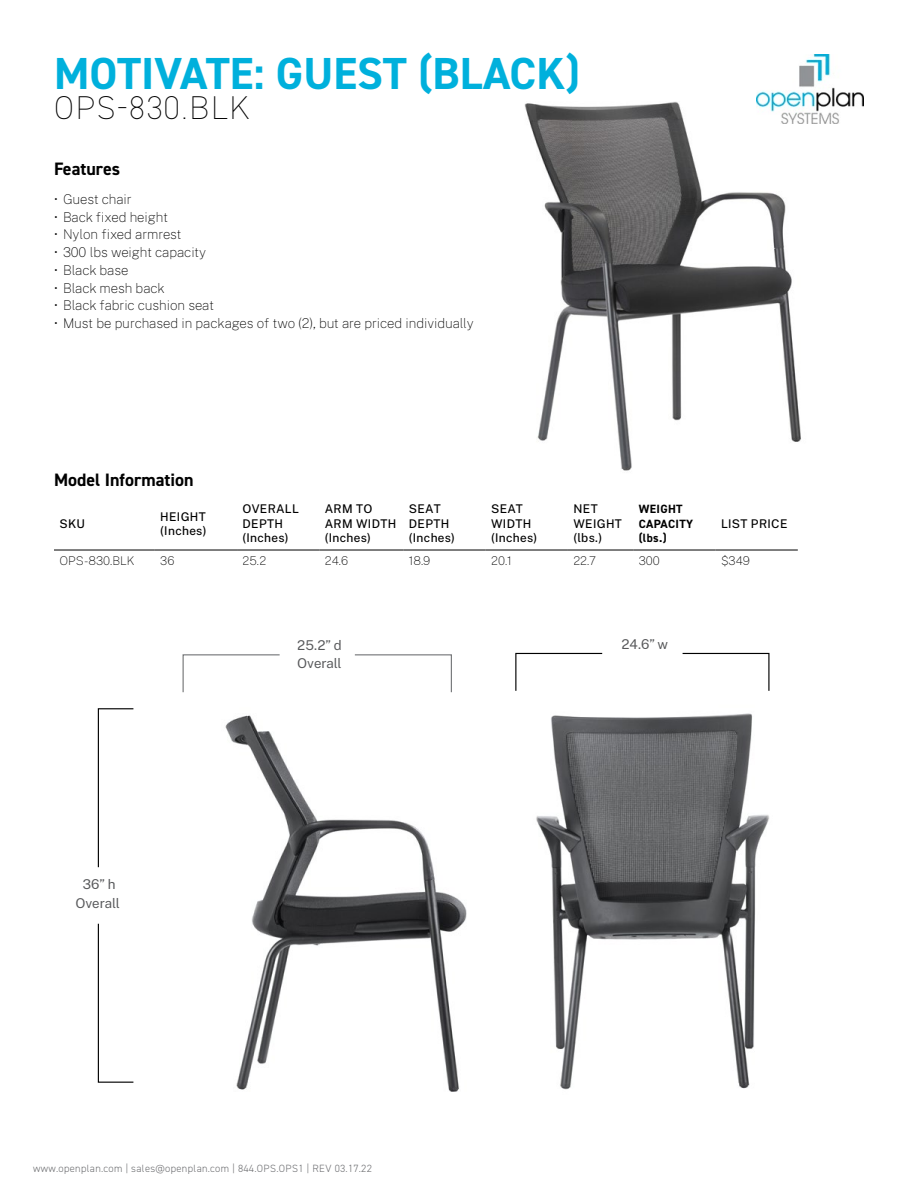
<style>
.page{position:relative;width:918px;height:1188px;background:#fff}
.page>*{position:absolute;margin:0;border:0;box-sizing:border-box;transform-origin:0 0}
.t1{font:700 45px "DIN2014";color:#00b0dc}
.t2{font:200 33px "DIN2014";letter-spacing:.055em;color:#000}
.t3{font:700 18px "DIN2014";color:#000}
.t4{font:100 13.5px "Public Sans";letter-spacing:-.005em;color:#000}
.t5{font:13.5px/18.9px "Public Sans";letter-spacing:-.005em;color:#58595b;text-align:center}
.t6{font:500 12px/14.4px "Public Sans";letter-spacing:.03em;color:#000}
.t7{font:100 12px "Public Sans";color:#000}
.t8{font:700 12px/14.4px "DIN2014";letter-spacing:.03em;color:#000}
.t9{font:300 10.5px "DIN2014";letter-spacing:.03em;color:#6d6e71}
</style>
<div class="page">
<img style="left:836px;top:92px;width:28px;height:31px">
<img style="left:524px;top:96px;width:298px;height:375px">
<hr style="left:54px;top:550px;width:101px;height:1px;background:#000">
<hr style="left:155px;top:550px;width:82px;height:1px;background:#000">
<hr style="left:237px;top:550px;width:82px;height:1px;background:#000">
<hr style="left:319px;top:550px;width:84px;height:1px;background:#000">
<hr style="left:403px;top:550px;width:83px;height:1px;background:#000">
<hr style="left:486px;top:550px;width:82px;height:1px;background:#000">
<hr style="left:568px;top:550px;width:65px;height:1px;background:#000">
<hr style="left:633px;top:550px;width:83px;height:1px;background:#000">
<hr style="left:716px;top:550px;width:82px;height:1px;background:#000">
<img style="left:225px;top:715px;width:242px;height:377px">
<svg style="left:97px;top:708px;width:37px;height:160px"></svg>
<svg style="left:97px;top:923px;width:37px;height:160px"></svg>
<svg style="left:182px;top:654px;width:98px;height:39px"></svg>
<svg style="left:354px;top:654px;width:98px;height:39px"></svg>
<img style="left:536px;top:713px;width:233px;height:377px">
<svg style="left:515px;top:652px;width:88px;height:39px"></svg>
<svg style="left:682px;top:652px;width:88px;height:39px"></svg>
<h1 class="t1" style="left:54px;top:44px;width:527px">MOTIVATE: GUEST (BLACK)</h1>
<h2 class="t2" style="left:54px;top:88px;width:197px">OPS-830.BLK</h2>
<h3 class="t3" style="left:54px;top:157px;width:68px">Features</h3>
<p class="t4" style="left:54px;top:189px;width:79px">• Guest chair</p>
<p class="t4" style="left:54px;top:207px;width:115px">• Back fixed height</p>
<p class="t4" style="left:54px;top:225px;width:129px">• Nylon fixed armrest</p>
<p class="t4" style="left:54px;top:242px;width:154px">• 300 lbs weight capacity</p>
<p class="t4" style="left:54px;top:260px;width:76px">• Black base</p>
<p class="t4" style="left:54px;top:278px;width:112px">• Black mesh back</p>
<p class="t4" style="left:54px;top:296px;width:162px">• Black fabric cushion seat</p>
<p class="t4" style="left:54px;top:313px;width:421px">• Must be purchased in packages of two (2), but are priced individually</p>
<h3 class="t3" style="left:54px;top:468px;width:141px">Model Information</h3>
<p class="t6" style="left:59px;top:516px;width:27px">SKU</p>
<p class="t6" style="left:160px;top:509px;width:48px">HEIGHT (Inches)</p>
<p class="t6" style="left:243px;top:501px;width:58px">OVERALL<br>DEPTH (Inches)</p>
<p class="t6" style="left:325px;top:501px;width:73px">ARM TO<br>ARM WIDTH (Inches)</p>
<p class="t6" style="left:409px;top:501px;width:48px">SEAT<br>DEPTH (Inches)</p>
<p class="t6" style="left:491px;top:501px;width:48px">SEAT<br>WIDTH (Inches)</p>
<p class="t6" style="left:573px;top:501px;width:50px">NET<br>WEIGHT (lbs.)</p>
<p class="t8" style="left:639px;top:502px;width:56px">WEIGHT<br>CAPACITY (lbs.)</p>
<p class="t6" style="left:721px;top:516px;width:68px">LIST PRICE</p>
<p class="t7" style="left:59px;top:552px;width:76px">OPS-830.BLK</p>
<p class="t7" style="left:160px;top:552px;width:16px">36</p>
<p class="t7" style="left:243px;top:552px;width:25px">25.2</p>
<p class="t7" style="left:325px;top:552px;width:25px">24.6</p>
<p class="t7" style="left:409px;top:552px;width:23px">18.9</p>
<p class="t7" style="left:491px;top:552px;width:22px">20.1</p>
<p class="t7" style="left:573px;top:552px;width:24px">22.7</p>
<p class="t7" style="left:639px;top:552px;width:23px">300</p>
<p class="t7" style="left:721px;top:552px;width:31px">$349</p>
<p class="t5" style="left:76px;top:875px;width:46px">36” h<br>Overall</p>
<p class="t5" style="left:297px;top:636px;width:46px;line-height:17.7px;text-align:left">25.2” d<br>Overall</p>
<p class="t5" style="left:621px;top:634px;width:48px">24.6” w</p>
<p class="t9" style="left:33px;top:1162px;width:340px">www.openplan.com | sales@openplan.com | 844.OPS.OPS1 | REV 03.17.22</p>
</div>
